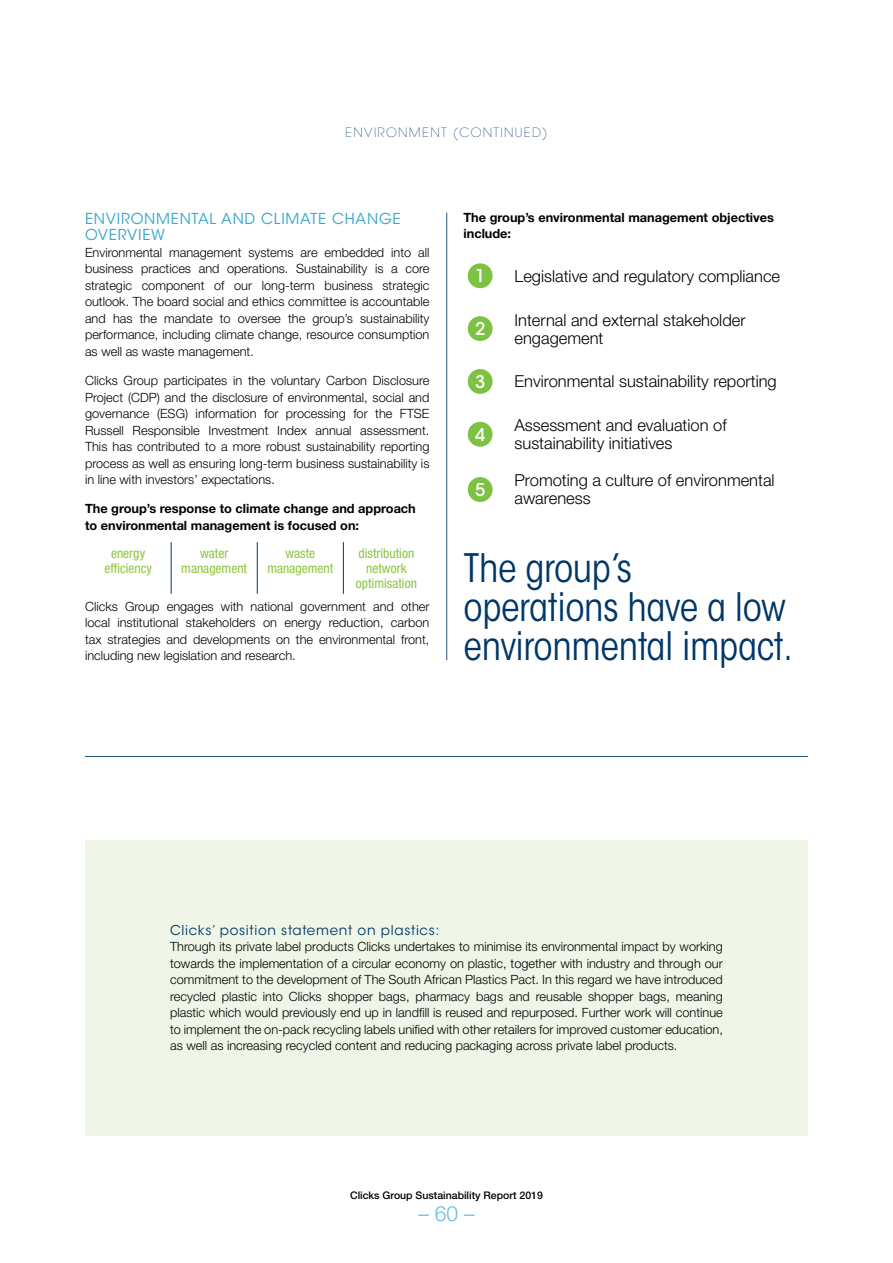
<style>
.page{position:relative;width:893px;height:1263px;background:#fff}
.page>*{position:absolute;margin:0;border:0;box-sizing:border-box;transform-origin:0 0}
.t1{font:condensed 39px/39px "ITC Avant Garde Std";letter-spacing:-.01em;color:#003768}
.t2{font:300 21px "Helvetica Neue LT Std";color:#64bde1}
.t3{font:500 17.55px "ITC Avant Garde Std";color:#fff}
.t4{font:300 16.5px/18px "Helvetica Neue LT Std";color:#000}
.t5{font:15px/16.5px "ITC Avant Garde Std";letter-spacing:.05em;color:#3aa7cd}
.t6{font:condensed 13.5px/15px "Helvetica Neue LT Std";color:#8dc63f;text-align:center}
.t7{font:13.5px "ITC Avant Garde Std";letter-spacing:.05em;color:#003768}
.t8{font:300 12.75px/16.5px "Helvetica Neue LT Std";color:#000;text-align:justify}
.t9{font:700 12.75px/16.5px "Helvetica Neue LT Std";color:#000}
.t10{font:200 12.75px "ITC Avant Garde Std";letter-spacing:.1em;color:#003768}
.t11{font:500 10.5px "Helvetica Neue LT Std";color:#000}
</style>
<div class="page">
<hr style="left:171px;top:542px;width:1px;height:52px;background:#003768">
<hr style="left:257px;top:542px;width:1px;height:52px;background:#003768">
<hr style="left:343px;top:542px;width:1px;height:52px;background:#003768">
<hr style="left:446px;top:213px;width:1px;height:447px;background:#275785">
<hr style="left:85px;top:756px;width:723px;height:1px;background:#275785">
<div style="left:468px;top:263px;width:25px;height:25px;background:#7dc242;border-radius:50%"></div>
<div style="left:468px;top:316px;width:25px;height:25px;background:#7dc242;border-radius:50%"></div>
<div style="left:468px;top:369px;width:25px;height:25px;background:#7dc242;border-radius:50%"></div>
<div style="left:468px;top:422px;width:25px;height:25px;background:#7dc242;border-radius:50%"></div>
<div style="left:468px;top:477px;width:25px;height:25px;background:#7dc242;border-radius:50%"></div>
<div style="left:85px;top:840px;width:723px;height:295px;background:#eff6e8"></div>
<p class="t10" style="left:345px;top:125px;width:204px">ENVIRONMENT (CONTINUED)</p>
<p class="t5" style="left:85px;top:210px;width:317px">ENVIRONMENTAL AND CLIMATE CHANGE<br>OVERVIEW</p>
<p class="t8" style="left:85px;top:244px;width:346px">Environmental management systems are embedded into all business practices and operations. Sustainability is a core strategic component of our long-term business strategic outlook. The board social and ethics committee is accountable and has the mandate to oversee the group’s sustainability performance, including climate change, resource consumption as well as waste management.</p>
<p class="t8" style="left:85px;top:372px;width:346px">Clicks Group participates in the voluntary Carbon Disclosure Project (CDP) and the disclosure of environmental, social and governance (ESG) information for processing for the FTSE Russell Responsible Investment Index annual assessment.<br>This has contributed to a more robust sustainability reporting process as well as ensuring long-term business sustainability is in line with investors’ expectations.</p>
<p class="t9" style="left:85px;top:500px;width:332px">The group’s response to climate change and approach to environmental management is focused on:</p>
<p class="t6" style="left:104px;top:545px;width:49px">energy efficiency</p>
<p class="t6" style="left:181px;top:545px;width:67px">water management</p>
<p class="t6" style="left:267px;top:545px;width:67px">waste management</p>
<p class="t6" style="left:356px;top:545px;width:63px">distribution network optimisation</p>
<p class="t8" style="left:85px;top:598px;width:346px">Clicks Group engages with national government and other local institutional stakeholders on energy reduction, carbon tax strategies and developments on the environmental front, including new legislation and research.</p>
<p class="t9" style="left:463px;top:209px;width:312px">The group’s environmental management objectives include:</p>
<h3 class="t3" style="left:475px;top:265px;width:12px">1</h3>
<p class="t4" style="left:514px;top:266px;width:267px">Legislative and regulatory compliance</p>
<h3 class="t3" style="left:475px;top:318px;width:12px">2</h3>
<p class="t4" style="left:514px;top:310px;width:233px">Internal and external stakeholder engagement</p>
<h3 class="t3" style="left:475px;top:371px;width:12px">3</h3>
<p class="t4" style="left:514px;top:372px;width:264px">Environmental sustainability reporting</p>
<h3 class="t3" style="left:475px;top:423px;width:12px">4</h3>
<p class="t4" style="left:514px;top:416px;width:214px">Assessment and evaluation of sustainability initiatives</p>
<h3 class="t3" style="left:475px;top:479px;width:12px">5</h3>
<p class="t4" style="left:514px;top:471px;width:262px">Promoting a culture of environmental awareness</p>
<h1 class="t1" style="left:463px;top:549px;width:331px">The group’s operations have a low environmental impact.</h1>
<p class="t7" style="left:170px;top:922px;width:271px">Clicks’ position statement on plastics:</p>
<p class="t8" style="left:170px;top:938px;width:554px">Through its private label products Clicks undertakes to minimise its environmental impact by working towards the implementation of a circular economy on plastic, together with industry and through our commitment to the development of The South African Plastics Pact. In this regard we have introduced recycled plastic into Clicks shopper bags, pharmacy bags and reusable shopper bags, meaning plastic which would previously end up in landfill is reused and repurposed. Further work will continue to implement the on-pack recycling labels unified with other retailers for improved customer education, as well as increasing recycled content and reducing packaging across private label products.</p>
<p class="t11" style="left:350px;top:1189px;width:194px">Clicks Group Sustainability Report 2019</p>
<h2 class="t2" style="left:418px;top:1200px;width:58px">– 60 –</h2>
</div>
